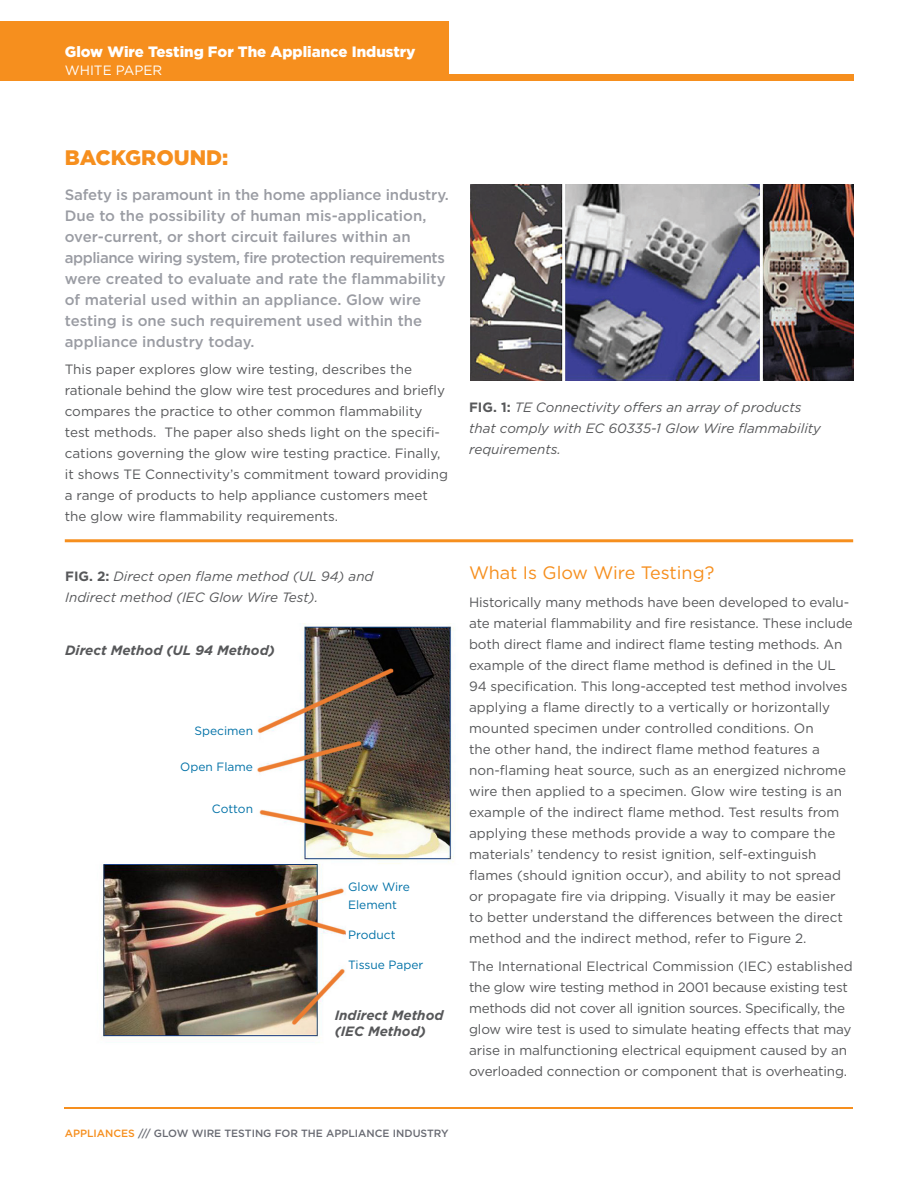
<style>
.page{position:relative;width:918px;height:1188px;background:#fff}
.page>*{position:absolute;margin:0;border:0;box-sizing:border-box;transform-origin:0 0}
.WP_Intro_Headline{font:900 21px "Gotham";color:#f68f1e}
.WP_Body_Copy_Subhead{font:18px "Gotham";color:#f68f1e}
.WP_Intro_Body{font:500 15px/21px "Gotham";color:#9a9ca3}
.WP_Header_Title{font:900 15px "Gotham";color:#fff}
.WP_Body_Copy{font:13.5px/21px "Gotham";color:#57585a}
.WP_Body_Copy-2{font:italic 13.5px/21px "Gotham";color:#57585a}
.WP_Body_Copy-3{font:italic 700 13.5px/16.5px "Gotham";color:#57585a}
.WP_Header_Subtitle{font:13.5px "Gotham";color:#fff}
.WP_Body_Copy_Blue{font:12px/18px "Gotham";color:#0071a7}
.WP_Footer_Info{font:500 10.5px "Gotham";color:#696b73}
.s1{font-weight:700;font-style:normal}
.s2{color:#f68f1e}
</style>
<div class="page">
<div style="left:0;top:21px;width:449px;height:56px;background:#f68f1e"></div>
<div style="left:0;top:75px;width:853px;height:6px;background:#f68f1e"></div>
<hr style="left:65px;top:1107px;width:788px;height:1px;background:#f68f1e">
<hr style="left:65px;top:539px;width:788px;height:3px;background:#f68f1e">
<img style="left:470px;top:185px;width:383px;height:196px">
<img style="left:101px;top:625px;width:355px;height:414px">
<p class="WP_Header_Title" style="left:65px;top:41px;width:352px">Glow Wire Testing For The Appliance Industry</p>
<p class="WP_Header_Subtitle" style="left:65px;top:61px;width:99px">WHITE PAPER</p>
<p class="WP_Intro_Headline" style="left:65px;top:143px;width:165px">BACKGROUND:</p>
<p class="WP_Intro_Body" style="left:65px;top:184px;width:386px">Safety is paramount in the home appliance industry.<br>Due to the possibility of human mis-application, over-current, or short circuit failures within an appliance wiring system, fire protection requirements were created to evaluate and rate the flammability of material used within an appliance. Glow wire testing is one such requirement used within the appliance industry today.</p>
<p class="WP_Body_Copy" style="left:65px;top:359px;width:385px">This paper explores glow wire testing, describes the rationale behind the glow wire test procedures and briefly compares the practice to other common flammability test methods. The paper also sheds light on the specifi&shy;cations governing the glow wire testing practice. Finally, it shows TE Connectivity’s commitment toward providing a range of products to help appliance customers meet the glow wire flammability requirements.</p>
<p class="WP_Body_Copy-2" style="left:65px;top:565px;width:310px"><span class="s1">FIG. 2:</span> Direct open flame method (UL 94) and<br>Indirect method (IEC Glow Wire Test).</p>
<p class="WP_Body_Copy-3" style="left:65px;top:642px;width:211px">Direct Method (UL 94 Method)</p>
<p class="WP_Body_Copy_Blue" style="left:194px;top:721px;width:60px">Specimen</p>
<p class="WP_Body_Copy_Blue" style="left:180px;top:757px;width:74px">Open Flame</p>
<p class="WP_Body_Copy_Blue" style="left:212px;top:799px;width:43px">Cotton</p>
<p class="WP_Body_Copy_Blue" style="left:348px;top:877px;width:63px">Glow Wire<br>Element</p>
<p class="WP_Body_Copy_Blue" style="left:348px;top:925px;width:49px">Product</p>
<p class="WP_Body_Copy_Blue" style="left:348px;top:955px;width:77px">Tissue Paper</p>
<p class="WP_Body_Copy-3" style="left:335px;top:1007px;width:110px">Indirect Method (IEC Method)</p>
<p class="WP_Footer_Info" style="left:65px;top:1126px;width:386px"><span class="s2">APPLIANCES</span> /// GLOW WIRE TESTING FOR THE APPLIANCE INDUSTRY</p>
<p class="WP_Body_Copy-2" style="left:469px;top:396px;width:353px"><span class="s1">FIG. 1:</span> TE Connectivity offers an array of products that comply with EC 60335-1 Glow Wire flammability requirements.</p>
<p class="WP_Body_Copy_Subhead" style="left:469px;top:561px;width:247px">What Is Glow Wire Testing?</p>
<p class="WP_Body_Copy" style="left:469px;top:591px;width:385px">Historically many methods have been developed to evalu&shy;ate material flammability and fire resistance. These include both direct flame and indirect flame testing methods. An example of the direct flame method is defined in the UL 94 specification. This long-accepted test method involves applying a flame directly to a vertically or horizontally mounted specimen under controlled conditions. On<br>the other hand, the indirect flame method features a non-flaming heat source, such as an energized nichrome wire then applied to a specimen. Glow wire testing is an example of the indirect flame method. Test results from applying these methods provide a way to compare the materials’ tendency to resist ignition, self-extinguish flames (should ignition occur), and ability to not spread or propagate fire via dripping. Visually it may be easier to better understand the differences between the direct method and the indirect method, refer to Figure 2.</p>
<p class="WP_Body_Copy" style="left:469px;top:955px;width:385px">The International Electrical Commission (IEC) established the glow wire testing method in 2001 because existing test methods did not cover all ignition sources. Specifically, the glow wire test is used to simulate heating effects that may arise in malfunctioning electrical equipment caused by an overloaded connection or component that is overheating.</p>
</div>
